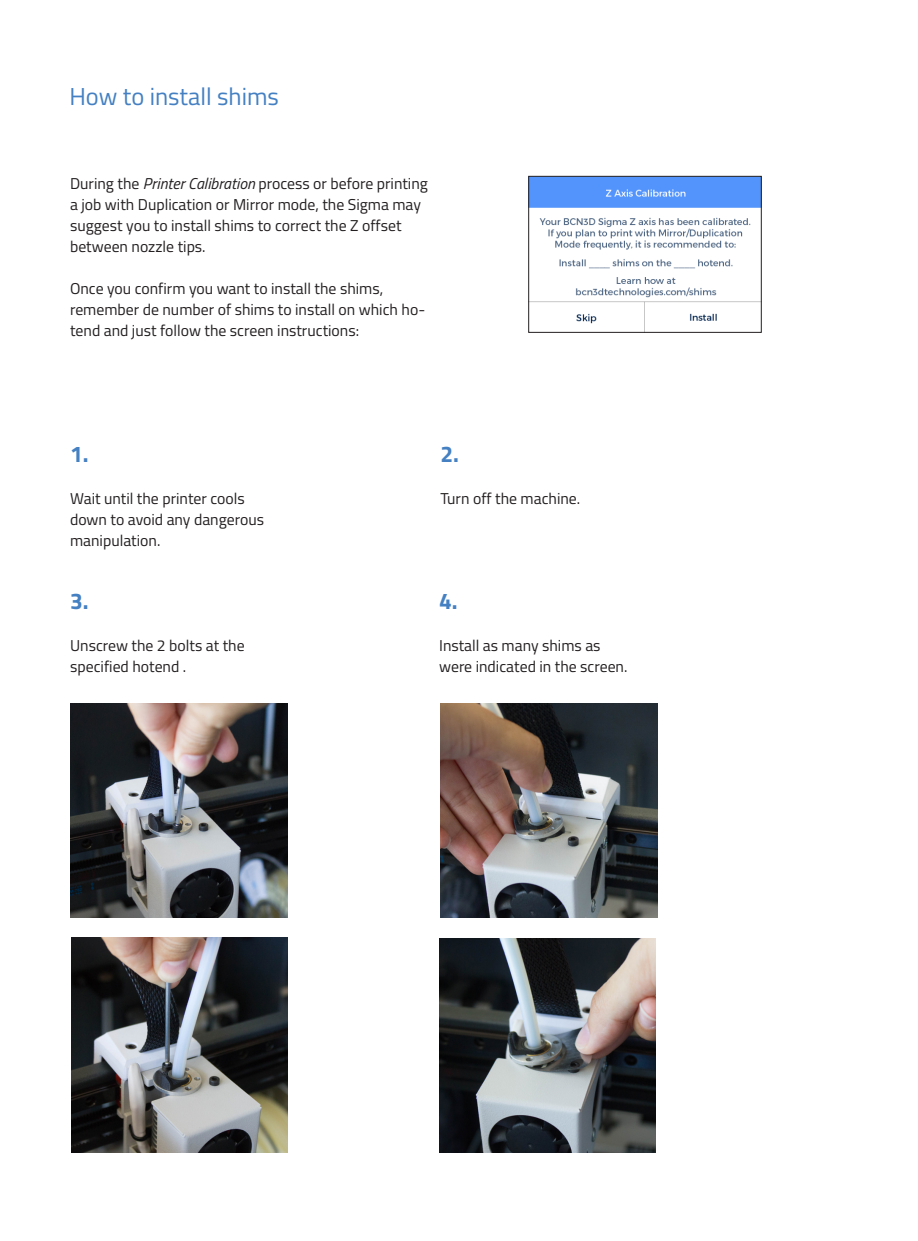
<style>
.page{position:relative;width:918px;height:1241px;background:#fff}
.page>*{position:absolute;margin:0;border:0;box-sizing:border-box;transform-origin:0 0}
.subsubapartado{font:24.5px "Titillium";color:#4480c2}
.text_9pt_R{font:700 22.75px "Titillium";color:#4480c2}
.text_9pt_R-2{font:15.75px/21px "Titillium";color:#231f20}
.s1{font-style:italic}
</style>
<div class="page">
<img style="left:530px;top:178px;width:229px;height:152px">
<div style="left:528px;top:176px;width:233px;height:156px;border:1px solid #231f20"></div>
<img style="left:71px;top:703px;width:217px;height:214px">
<img style="left:71px;top:937px;width:216px;height:215px">
<img style="left:440px;top:703px;width:217px;height:214px">
<img style="left:439px;top:938px;width:216px;height:214px">
<p class="subsubapartado" style="left:69px;top:78px;width:211px">How to install shims</p>
<p class="text_9pt_R-2" style="left:70px;top:172px;width:359px">During the <span class="s1">Printer Calibration</span> process or before printing a job with Duplication or Mirror mode, the Sigma may suggest you to install shims to correct the Z offset between nozzle tips.</p>
<p class="text_9pt_R-2" style="left:70px;top:277px;width:315px">Once you confirm you want to install the shims,</p>
<p class="text_9pt_R-2" style="left:70px;top:298px;width:357px">remember de number of shims to install on which ho&shy;tend and just follow the screen instructions:</p>
<p class="text_9pt_R" style="left:70px;top:437px;width:20px">1.</p>
<p class="text_9pt_R-2" style="left:70px;top:487px;width:195px">Wait until the printer cools down to avoid any dangerous manipulation.</p>
<p class="text_9pt_R" style="left:70px;top:584px;width:20px">3.</p>
<p class="text_9pt_R-2" style="left:70px;top:634px;width:176px">Unscrew the 2 bolts at the specified hotend .</p>
<p class="text_9pt_R" style="left:440px;top:437px;width:20px">2.</p>
<p class="text_9pt_R-2" style="left:440px;top:487px;width:141px">Turn off the machine.</p>
<p class="text_9pt_R" style="left:439px;top:584px;width:20px">4.</p>
<p class="text_9pt_R-2" style="left:439px;top:634px;width:190px">Install as many shims as were indicated in the screen.</p>
</div>
